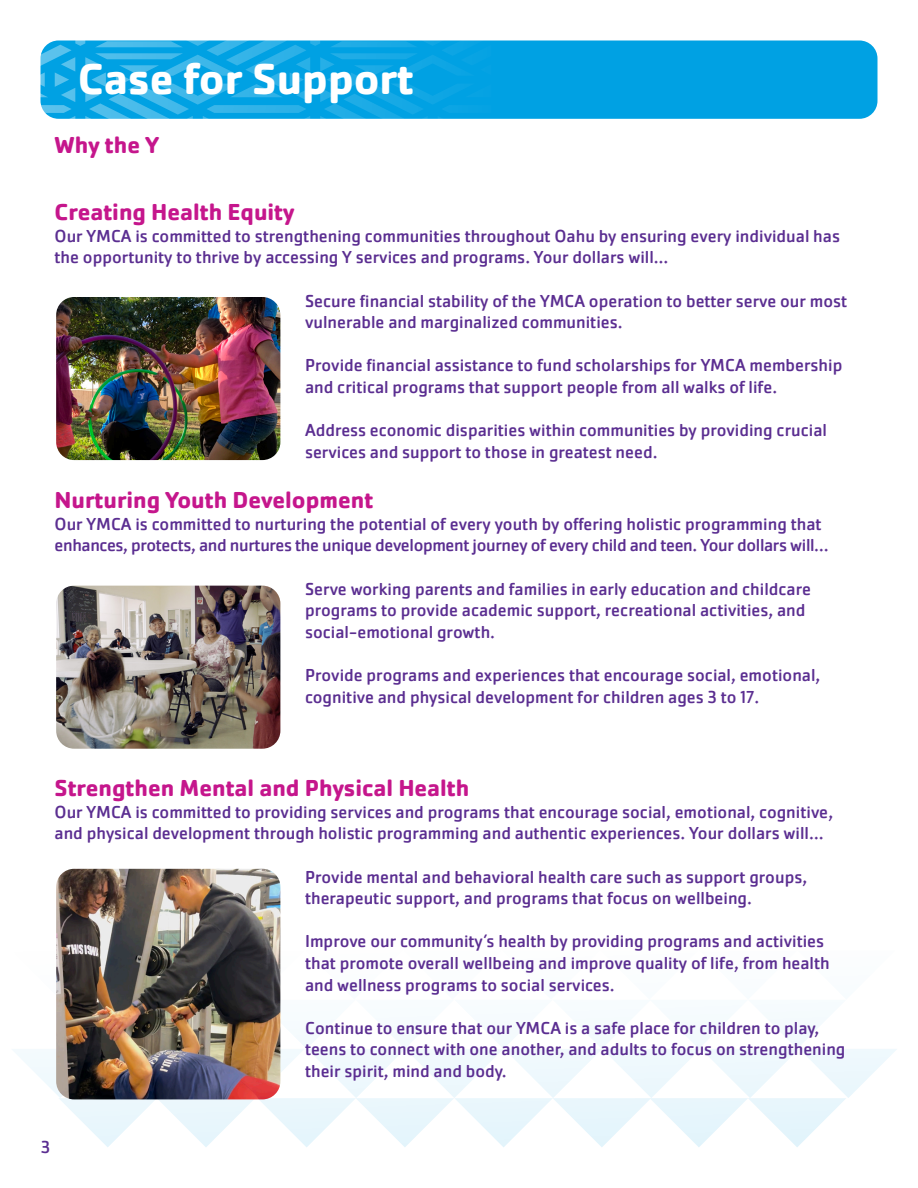
<style>
.page{position:relative;width:918px;height:1188px;background:#fff}
.page>*{position:absolute;margin:0;border:0;box-sizing:border-box;transform-origin:0 0}
.t1{font:700 45px "Cachet Pro";color:#fff}
.t2{font:700 24px "Cachet Pro";color:#c5168c}
.t3{font:18px/21.6px "Cachet Pro";color:#5b2e91}
.t4{font:18px/21.6px "Cachet Pro";letter-spacing:-.02em;color:#5b2e91}
</style>
<div class="page">
<div style="left:40px;top:40px;width:838px;height:79px;background:#00a1e3;border-radius:18px"></div>
<svg style="left:12px;top:950px;width:885px;height:197px"></svg>
<svg style="left:40px;top:40px;width:451px;height:275px"></svg>
<img style="left:56px;top:297px;width:224px;height:163px">
<img style="left:56px;top:586px;width:224px;height:163px">
<img style="left:56px;top:869px;width:224px;height:230px">
<p class="t1" style="left:78px;top:50px;width:338px">Case for Support</p>
<p class="t2" style="left:55px;top:130px;width:106px">Why the Y</p>
<p class="t2" style="left:55px;top:197px;width:242px">Creating Health Equity</p>
<p class="t3" style="left:55px;top:225px;width:787px">Our YMCA is committed to strengthening communities throughout Oahu by ensuring every individual has the opportunity to thrive by accessing Y services and programs. Your dollars will…</p>
<p class="t3" style="left:305px;top:290px;width:544px">Secure financial stability of the YMCA operation to better serve our most vulnerable and marginalized communities.</p>
<p class="t3" style="left:305px;top:355px;width:539px">Provide financial assistance to fund scholarships for YMCA membership and critical programs that support people from all walks of life.</p>
<p class="t3" style="left:305px;top:420px;width:524px">Address economic disparities within communities by providing crucial services and support to those in greatest need.</p>
<p class="t2" style="left:55px;top:485px;width:320px">Nurturing Youth Development</p>
<p class="t4" style="left:55px;top:513px;width:776px">Our YMCA is committed to nurturing the potential of every youth by offering holistic programming that enhances, protects, and nurtures the unique development journey of every child and teen. Your dollars will…</p>
<p class="t3" style="left:305px;top:578px;width:507px">Serve working parents and families in early education and childcare programs to provide academic support, recreational activities, and social-emotional growth.</p>
<p class="t3" style="left:305px;top:664px;width:517px">Provide programs and experiences that encourage social, emotional, cognitive and physical development for children ages 3 to 17.</p>
<p class="t2" style="left:55px;top:773px;width:416px">Strengthen Mental and Physical Health</p>
<p class="t3" style="left:55px;top:801px;width:780px">Our YMCA is committed to providing services and programs that encourage social, emotional, cognitive, and physical development through holistic programming and authentic experiences. Your dollars will…</p>
<p class="t3" style="left:305px;top:866px;width:504px">Provide mental and behavioral health care such as support groups, therapeutic support, and programs that focus on wellbeing.</p>
<p class="t3" style="left:305px;top:931px;width:526px">Improve our community’s health by providing programs and activities that promote overall wellbeing and improve quality of life, from health and wellness programs to social services.</p>
<p class="t3" style="left:305px;top:1017px;width:542px">Continue to ensure that our YMCA is a safe place for children to play, teens to connect with one another, and adults to focus on strengthening their spirit, mind and body.</p>
<p class="t3" style="left:41px;top:1136px;width:11px">3</p>
</div>
